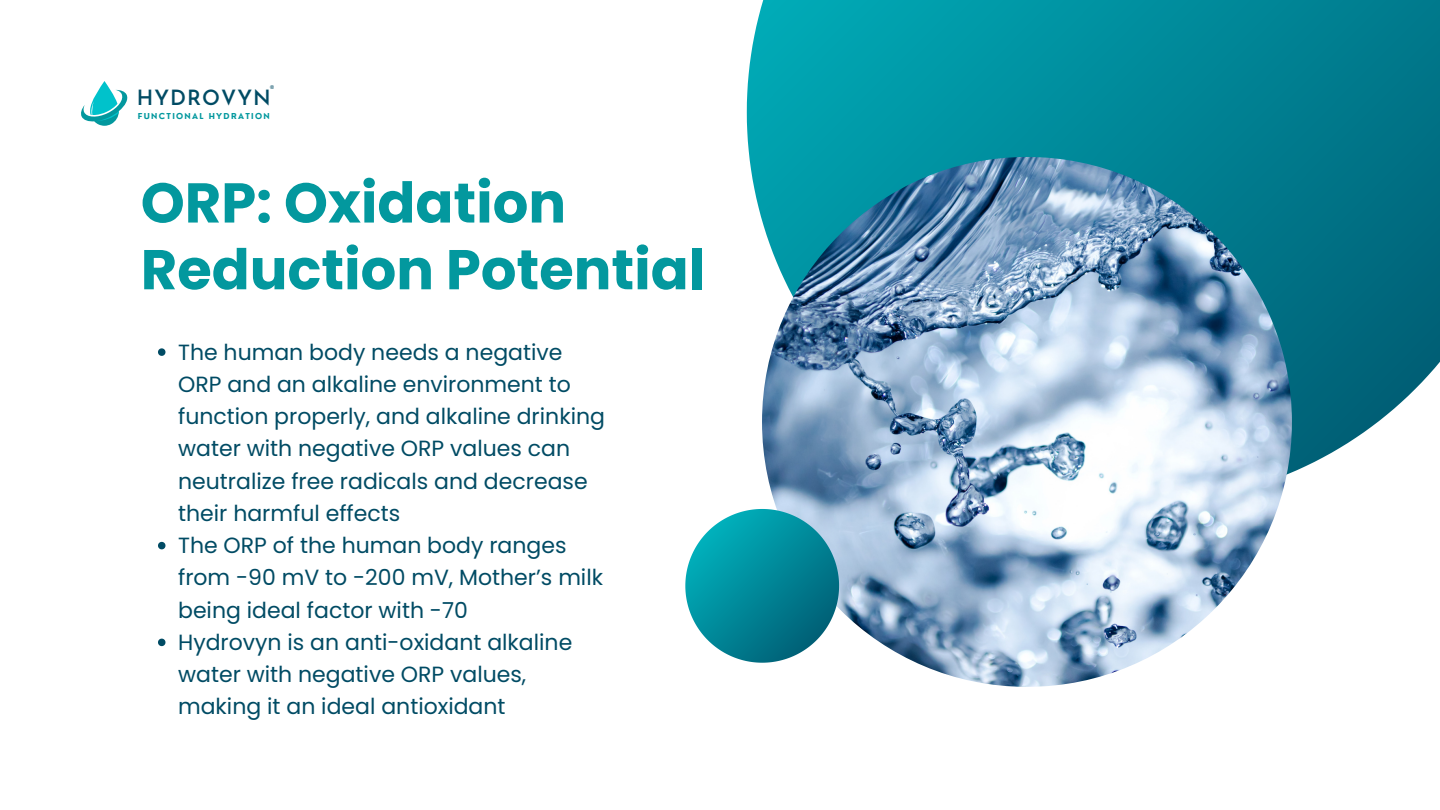
<style>
.page{position:relative;width:1440px;height:810px;background:#fff}
.page>*{position:absolute;margin:0;border:0;box-sizing:border-box;transform-origin:0 0}
.t1{font:700 56px/66.8px "Poppins";color:#03989e}
.t2{font:22px/32.2px "Poppins";color:#004b64}
.t3{font:600 20.9px "Josefin Sans";letter-spacing:.05em;color:#004b64}
.t4{font:8.9px "Nourd";color:#004b64}
.t5{font:700 8px "Nourd";letter-spacing:.165em;color:#03989e}
</style>
<div class="page">
<svg style="left:747px;top:0;width:693px;height:504px;background:#1a91a0"></svg>
<img style="left:762px;top:157px;width:530px;height:530px;border-radius:50%">
<svg style="left:685px;top:509px;width:154px;height:154px"></svg>
<svg style="left:158px;top:348px;width:7px;height:8px"></svg>
<svg style="left:158px;top:542px;width:7px;height:7px"></svg>
<svg style="left:158px;top:639px;width:7px;height:7px"></svg>
<svg style="left:81px;top:81px;width:46px;height:45px"></svg>
<p class="t4" style="left:270px;top:83px;width:6px">®</p>
<p class="t3" style="left:137px;top:89px;width:136px">HYDROVYN</p>
<p class="t5" style="left:138px;top:111px;width:133px">FUNCTIONAL HYDRATION</p>
<h1 class="t1" style="left:141px;top:170px;width:566px">ORP: Oxidation<br>Reduction Potential</h1>
<p class="t2" style="left:178px;top:336px;width:428px">The human body needs a negative ORP and an alkaline environment to function properly, and alkaline drinking water with negative ORP values can neutralize free radicals and decrease their harmful effects<br>The ORP of the human body ranges from -90 mV to -200 mV, Mother’s milk being ideal factor with -70<br>Hydrovyn is an anti-oxidant alkaline water with negative ORP values, making it an ideal antioxidant</p>
</div>
